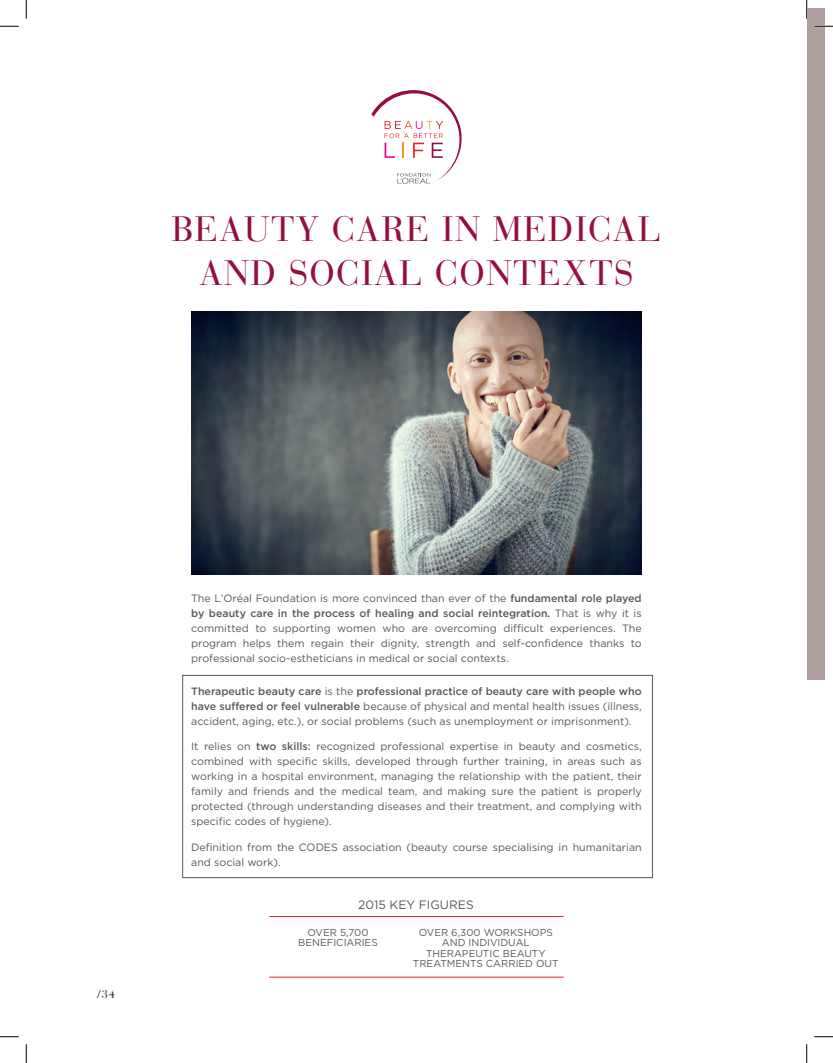
<style>
.page{position:relative;width:833px;height:1063px;background:#fff}
.page>*{position:absolute;margin:0;border:0;box-sizing:border-box;transform-origin:0 0}
.t1{font:35px/43.8px "Bauer Bodoni";letter-spacing:.04em;color:#950d43;text-align:center}
.t2{font:12.12px "Gotham";color:#57585a}
.t3{font:11.25px "Bauer Bodoni";color:#231f20}
.t4{font:10.62px/15px "Gotham";color:#57585a;text-align:justify}
.t5{font:10px/10.1px "Gotham";color:#57585a;text-align:center}
.s1{font-weight:500}
</style>
<div class="page">
<div style="left:806px;top:9px;width:17px;height:671px;background:#ada09e"></div>
<img style="left:191px;top:311px;width:450px;height:263px">
<svg style="left:371px;top:90px;width:91px;height:94px"></svg>
<hr style="left:269px;top:916px;width:294px;height:1px;background:#ee2027">
<hr style="left:269px;top:976px;width:294px;height:1px;background:#ee2027">
<div style="left:182px;top:675px;width:470px;height:202px;border:1px solid #57585a"></div>
<svg style="left:0;top:25px;width:19px;height:2px"></svg>
<svg style="left:814px;top:25px;width:18px;height:2px"></svg>
<svg style="left:0;top:1036px;width:19px;height:1px"></svg>
<svg style="left:814px;top:1036px;width:18px;height:1px"></svg>
<svg style="left:25px;top:0;width:2px;height:19px"></svg>
<svg style="left:25px;top:1044px;width:2px;height:18px"></svg>
<svg style="left:806px;top:0;width:1px;height:19px"></svg>
<svg style="left:806px;top:1044px;width:1px;height:18px"></svg>
<h1 class="t1" style="left:172px;top:208px;width:490px">BEAUTY CARE IN MEDICAL<br>AND SOCIAL CONTEXTS</h1>
<p class="t3" style="left:97px;top:987px;width:20px">/34</p>
<p class="t4" style="left:191px;top:590px;width:452px">The L’Oréal Foundation is more convinced than ever of the <span class="s1">fundamental role played by beauty care in the process of healing and social reintegration.</span> That is why it is committed to supporting women who are overcoming difficult experiences. The program helps them regain their dignity, strength and self-confidence thanks to professional socio-estheticians in medical or social contexts.</p>
<p class="t4" style="left:191px;top:683px;width:452px"><span class="s1">Therapeutic beauty care</span> is the <span class="s1">professional practice of beauty care with people who have suffered or feel vulnerable</span> because of physical and mental health issues (illness, accident, aging, etc.), or social problems (such as unemployment or imprisonment).</p>
<p class="t4" style="left:191px;top:738px;width:452px">It relies on <span class="s1">two skills:</span> recognized professional expertise in beauty and cosmetics, combined with specific skills, developed through further training, in areas such as working in a hospital environment, managing the relationship with the patient, their family and friends and the medical team, and making sure the patient is properly protected (through understanding diseases and their treatment, and complying with specific codes of hygiene).</p>
<p class="t4" style="left:191px;top:839px;width:451px">Definition from the CODES association (beauty course specialising in humanitarian and social work).</p>
<p class="t2" style="left:358px;top:897px;width:117px">2015 KEY FIGURES</p>
<p class="t5" style="left:298px;top:927px;width:81px">OVER 5,700<br>BENEFICIARIES</p>
<p class="t5" style="left:412px;top:927px;width:147px">OVER 6,300 WORKSHOPS<br>AND INDIVIDUAL<br>THERAPEUTIC BEAUTY<br>TREATMENTS CARRIED OUT</p>
</div>
